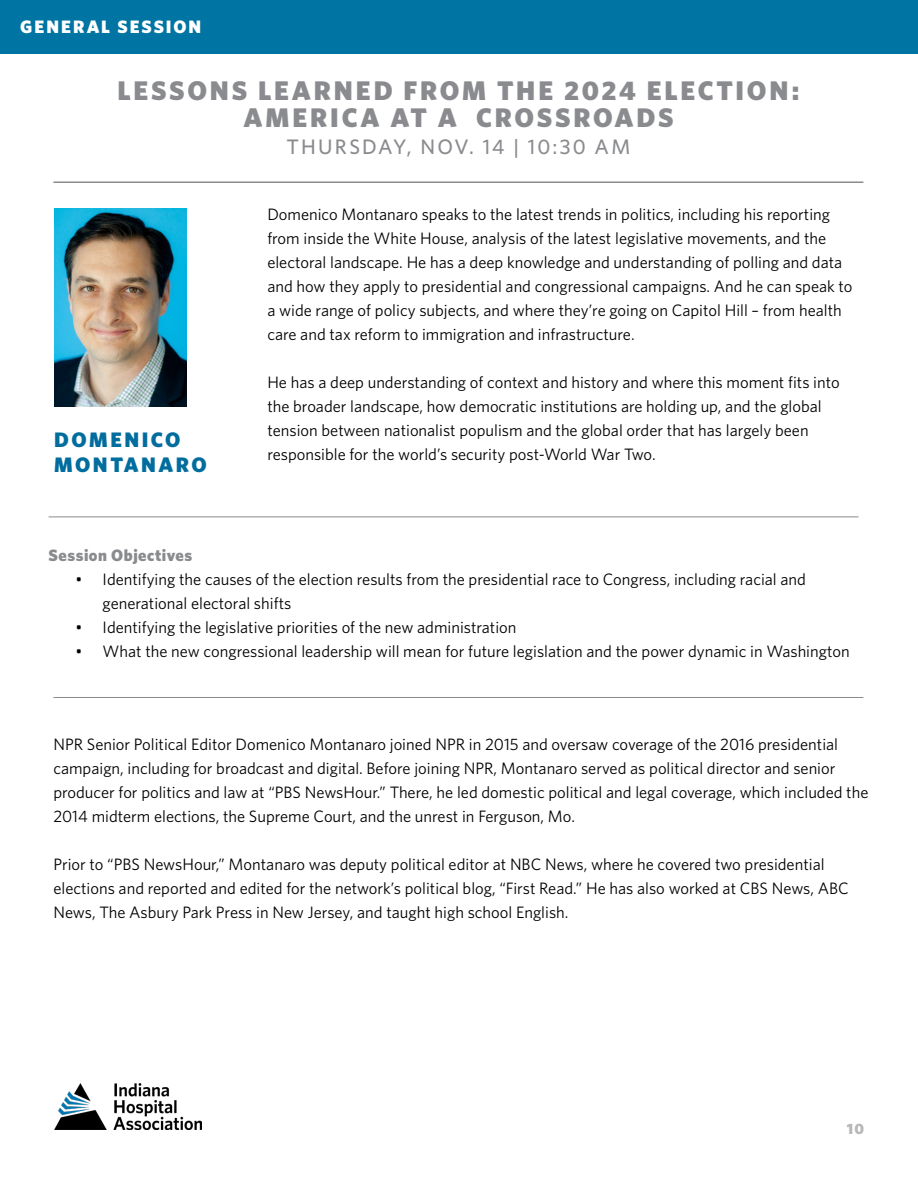
<style>
.page{position:relative;width:918px;height:1188px;background:#fff}
.page>*{position:absolute;margin:0;border:0;box-sizing:border-box;transform-origin:0 0}
.t1{font:900 27px/27px "Whitney HTF";letter-spacing:.1em;color:#898b8e;text-align:center}
.t2{font:500 21px "Whitney HTF";letter-spacing:.1em;color:#898b8e}
.t3{font:900 21px/25.2px "Whitney HTF";letter-spacing:.12em;color:#006d9e}
.t4{font:900 18px "Whitney HTF";letter-spacing:.11em;color:#fff}
.t5{font:16.5px/24px "Whitney HTF";color:#000}
.t6{font:900 16.5px "Whitney HTF";letter-spacing:.03em;color:#898b8e}
.t7{font:900 15px "Whitney HTF";color:#b7b8b9}
</style>
<div class="page">
<div style="left:0;top:0;width:918px;height:53px;background:#0074a2"></div>
<img style="left:55px;top:208px;width:131px;height:198px">
<hr style="left:53px;top:181px;width:810px;height:2px;background:#898b8e">
<hr style="left:49px;top:517px;width:810px;height:1px;background:#898b8e">
<hr style="left:53px;top:697px;width:810px;height:1px;background:#898b8e">
<img style="left:54px;top:1083px;width:148px;height:46px">
<p class="t4" style="left:20px;top:16px;width:183px">GENERAL SESSION</p>
<h1 class="t1" style="left:118px;top:77px;width:683px">LESSONS LEARNED FROM THE 2024 ELECTION:<br>AMERICA AT A CROSSROADS</h1>
<p class="t2" style="left:287px;top:135px;width:345px">THURSDAY, NOV. 14 | 10:30 AM</p>
<p class="t3" style="left:54px;top:426px;width:154px">DOMENICO<br>MONTANARO</p>
<p class="t5" style="left:267px;top:202px;width:587px">Domenico Montanaro speaks to the latest trends in politics, including his reporting from inside the White House, analysis of the latest legislative movements, and the electoral landscape. He has a deep knowledge and understanding of polling and data and how they apply to presidential and congressional campaigns. And he can speak to a wide range of policy subjects, and where they’re going on Capitol Hill – from health care and tax reform to immigration and infrastructure.</p>
<p class="t5" style="left:267px;top:370px;width:574px">He has a deep understanding of context and history and where this moment fits into the broader landscape, how democratic institutions are holding up, and the global tension between nationalist populism and the global order that has largely been responsible for the world’s security post-World War Two.</p>
<p class="t6" style="left:49px;top:546px;width:145px">Session Objectives</p>
<p class="t5" style="left:103px;top:567px;width:705px;text-indent:-27px">• Identifying the causes of the election results from the presidential race to Congress, including racial and generational electoral shifts</p>
<p class="t5" style="left:76px;top:615px;width:442px">• Identifying the legislative priorities of the new administration</p>
<p class="t5" style="left:76px;top:639px;width:776px">• What the new congressional leadership will mean for future legislation and the power dynamic in Washington</p>
<p class="t5" style="left:53px;top:732px;width:817px">NPR Senior Political Editor Domenico Montanaro joined NPR in 2015 and oversaw coverage of the 2016 presidential campaign, including for broadcast and digital. Before joining NPR, Montanaro served as political director and senior producer for politics and law at “PBS NewsHour.” There, he led domestic political and legal coverage, which included the 2014 midterm elections, the Supreme Court, and the unrest in Ferguson, Mo.</p>
<p class="t5" style="left:53px;top:852px;width:797px">Prior to “PBS NewsHour,” Montanaro was deputy political editor at NBC News, where he covered two presidential elections and reported and edited for the network’s political blog, “First Read.” He has also worked at CBS News, ABC<br>News, The Asbury Park Press in New Jersey, and taught high school English.</p>
<p class="t7" style="left:847px;top:1120px;width:19px">10</p>
</div>
